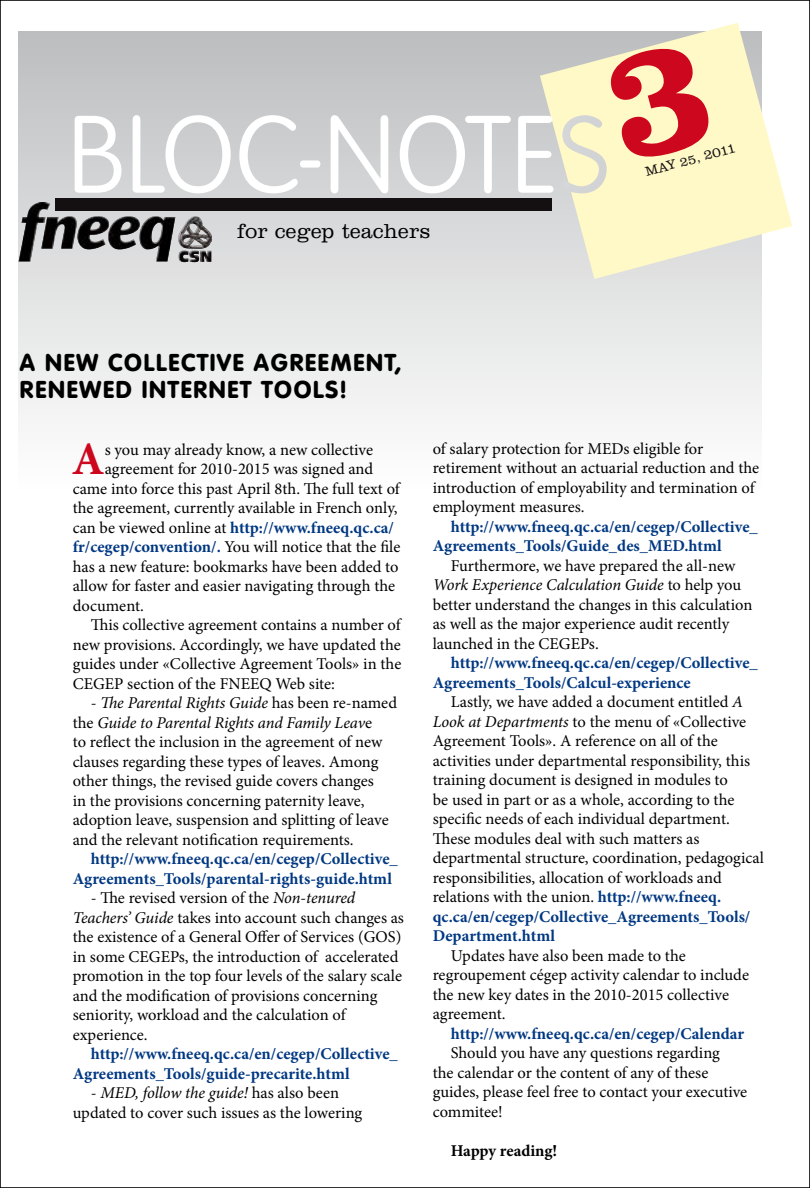
<style>
.page{position:relative;width:810px;height:1188px;background:#fff}
.page>*{position:absolute;margin:0;border:0;box-sizing:border-box;transform-origin:0 0}
.t1{font:100 108px "VAG Rounded Std";color:#fff}
.Premier_paragraphe{font:700 46.5px "Minion Pro";color:#cd071e}
.t2{font:900 24px/27px "VAG Rounded Std";letter-spacing:.07em;color:#000}
.t3{font:300 21px "Clarendon LT Std";letter-spacing:.015em;color:#000}
.Premier_paragraphe-2{font:16.5px/19.5px "Minion Pro";color:#000}
.Premier_paragraphe-3{font:700 16.5px/19.5px "Minion Pro";color:#003882}
.t4{font:700 16.5px "Minion Pro";letter-spacing:-.005em;color:#000}
.t5{font:300 13.5px "Clarendon LT Std";color:#140f11}
.s1{font-size:14.25px}
.s2{font-weight:400;color:#000}
.s3{font-weight:700;color:#003882}
.s4{font-style:italic}
</style>
<div class="page">
<div style="left:18px;top:32px;width:744px;height:463px;background:linear-gradient(to bottom,#bcbec0,#fff)"></div>
<svg style="left:540px;top:23px;width:252px;height:256px;fill:#fff9c7"></svg>
<div style="left:56px;top:198px;width:496px;height:13px;background:#140f11"></div>
<svg style="left:19px;top:211px;width:193px;height:51px;background:#858585"></svg>
<img style="left:19px;top:202px;width:78px;height:59px">
<div style="left:602px;top:40px;width:113px;height:124px;background:#fff9c7"></div>
<p class="t1" style="left:68px;top:93px;width:543px">BLOC-NOTES</p>
<p class="t3" style="left:237px;top:219px;width:195px">for cegep teachers</p>
<p class="t5" style="left:644px;top:164px;width:95px;rotate:-15deg">MAY 25, <span class="s1">2011</span></p>
<p class="t2" style="left:20px;top:350px;width:384px">A NEW COLLECTIVE AGREEMENT,<br>RENEWED INTERNET TOOLS!</p>
<p class="Premier_paragraphe" style="left:72px;top:427px;width:34px">A</p>
<p class="Premier_paragraphe-2" style="left:105px;top:440px;width:270px">s you may already know, a new collective</p>
<p class="Premier_paragraphe-2" style="left:105px;top:459px;width:270px">agreement for 2010-2015 was signed and</p>
<p class="Premier_paragraphe-2" style="left:73px;top:479px;width:329px">came into force this past April 8th. The full text of</p>
<p class="Premier_paragraphe-2" style="left:73px;top:498px;width:326px">the agreement, currently available in French only,</p>
<p class="Premier_paragraphe-3" style="left:73px;top:518px;width:323px"><span class="s2">can be viewed online at</span> http://www.fneeq.qc.ca/</p>
<p class="Premier_paragraphe-2" style="left:73px;top:537px;width:329px"><span class="s3">fr/cegep/convention/.</span> You will notice that the file</p>
<p class="Premier_paragraphe-2" style="left:73px;top:557px;width:327px">has a new feature: bookmarks have been added to</p>
<p class="Premier_paragraphe-2" style="left:73px;top:576px;width:324px">allow for faster and easier navigating through the</p>
<p class="Premier_paragraphe-2" style="left:73px;top:596px;width:73px">document.</p>
<p class="Premier_paragraphe-2" style="left:73px;top:615px;width:330px;text-align:justify;text-indent:18px">This collective agreement contains a number of new provisions. Accordingly, we have updated the guides under «Collective Agreement Tools» in the CEGEP section of the FNEEQ Web site:</p>
<p class="Premier_paragraphe-2" style="left:73px;top:693px;width:326px;text-indent:18px">- <span class="s4">The Parental Rights Guide</span> has been re-named the <span class="s4">Guide to Parental Rights and Family Leav</span>e<br>to reflect the inclusion in the agreement of new clauses regarding these types of leaves. Among other things, the revised guide covers changes<br>in the provisions concerning paternity leave, adoption leave, suspension and splitting of leave and the relevant notification requirements.</p>
<p class="Premier_paragraphe-3" style="left:73px;top:849px;width:327px;text-indent:18px">http://www.fneeq.qc.ca/en/cegep/Collective_<br>Agreements_Tools/parental-rights-guide.html</p>
<p class="Premier_paragraphe-2" style="left:73px;top:888px;width:333px;text-indent:18px">- The revised version of the <span class="s4">Non-tenured Teachers’ Guide</span> takes into account such changes as the existence of a General Offer of Services (GOS) in some CEGEPs, the introduction of accelerated promotion in the top four levels of the salary scale and the modification of provisions concerning seniority, workload and the calculation of experience.</p>
<p class="Premier_paragraphe-3" style="left:73px;top:1044px;width:327px;text-indent:18px">http://www.fneeq.qc.ca/en/cegep/Collective_<br>Agreements_Tools/guide-precarite.html</p>
<p class="Premier_paragraphe-2" style="left:73px;top:1083px;width:291px;text-align:center">- <span class="s4">MED, follow the guide!</span> has also been updated to cover such issues as the lowering</p>
<p class="Premier_paragraphe-2" style="left:433px;top:439px;width:328px">of salary protection for MEDs eligible for retirement without an actuarial reduction and the introduction of employability and termination of employment measures.</p>
<p class="Premier_paragraphe-3" style="left:433px;top:517px;width:327px;text-indent:18px">http://www.fneeq.qc.ca/en/cegep/Collective_<br>Agreements_Tools/Guide_des_MED.html</p>
<p class="Premier_paragraphe-2" style="left:433px;top:556px;width:321px;text-indent:18px">Furthermore, we have prepared the all-new <span class="s4">Work Experience Calculation Guide</span> to help you better understand the changes in this calculation as well as the major experience audit recently launched in the CEGEPs.</p>
<p class="Premier_paragraphe-3" style="left:433px;top:653px;width:327px;text-indent:18px">http://www.fneeq.qc.ca/en/cegep/Collective_<br>Agreements_Tools/Calcul-experience</p>
<p class="Premier_paragraphe-2" style="left:433px;top:692px;width:333px;text-indent:18px">Lastly, we have added a document entitled <span class="s4">A Look at Departments</span> to the menu of «Collective Agreement Tools». A reference on all of the activities under departmental responsibility, this training document is designed in modules to<br>be used in part or as a whole, according to the specific needs of each individual department.<br>These modules deal with such matters as departmental structure, coordination, pedagogical responsibilities, allocation of workloads and relations with the union. <span class="s3">http://www.fneeq. qc.ca/en/cegep/Collective_Agreements_Tools/ Department.html</span></p>
<p class="Premier_paragraphe-2" style="left:433px;top:946px;width:318px;text-indent:18px">Updates have also been made to the regroupement cégep activity calendar to include the new key dates in the 2010-2015 collective agreement.</p>
<p class="Premier_paragraphe-3" style="left:451px;top:1024px;width:295px">http://www.fneeq.qc.ca/en/cegep/Calendar</p>
<p class="Premier_paragraphe-2" style="left:433px;top:1043px;width:316px;text-indent:18px">Should you have any questions regarding<br>the calendar or the content of any of these guides, please feel free to contact your executive commitee!</p>
<p class="t4" style="left:451px;top:1139px;width:108px">Happy reading!</p>
</div>
